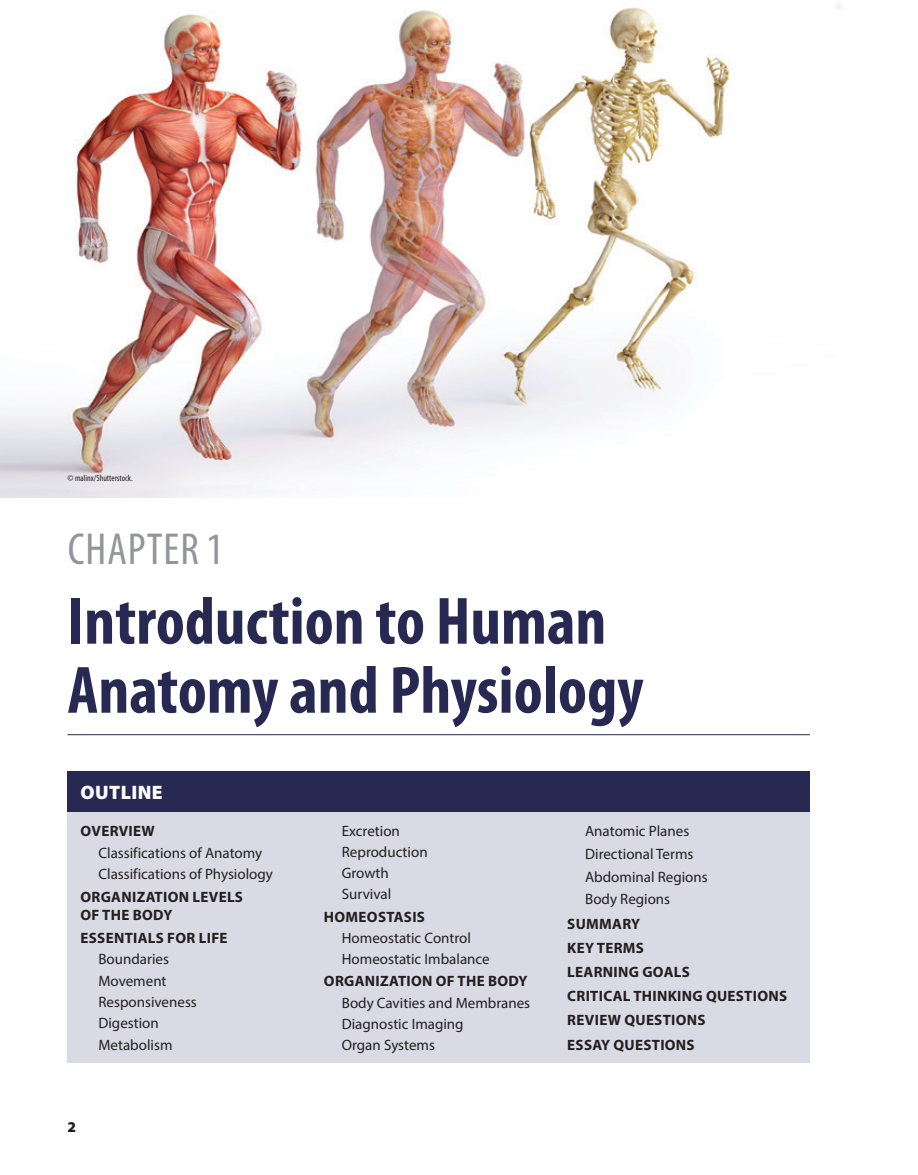
<style>
.page{position:relative;width:918px;height:1175px;background:#fff}
.page>*{position:absolute;margin:0;border:0;box-sizing:border-box;transform-origin:0 0}
.CO_CT{font:700 condensed 67.5px/69px "Myriad Pro";color:#272953}
.CO_CN{font:condensed 45px "Myriad Pro";letter-spacing:.02em;color:#939598}
.CO_H1{font:900 19.5px "Myriad Pro";letter-spacing:.02em;color:#fff}
.CH_TOC_H2{font:15px "Myriad Pro";color:#231f20}
.CH_TOC_H1{font:700 15px/18.3px "Myriad Pro";letter-spacing:.02em;color:#231f20}
.t1{font:900 15px "Myriad Pro";color:#231f20}
.Image_Credit{font:condensed 9px "Myriad Pro";color:#231f20}
</style>
<div class="page">
<img style="left:0;top:4px;width:841px;height:494px">
<hr style="left:68px;top:734px;width:742px;height:1px;background:#272953">
<div style="left:68px;top:771px;width:742px;height:41px;background:#272953"></div>
<div style="left:68px;top:812px;width:742px;height:250px;background:#dadae5"></div>
<p class="Image_Credit" style="left:68px;top:473px;width:66px">© malinx/Shutterstock.</p>
<p class="CO_CN" style="left:68px;top:522px;width:157px">CHAPTER 1</p>
<p class="CO_CT" style="left:68px;top:585px;width:578px">Introduction to Human<br>Anatomy and Physiology</p>
<p class="CO_H1" style="left:81px;top:779px;width:84px">OUTLINE</p>
<p class="CH_TOC_H1" style="left:81px;top:821px;width:76px">OVERVIEW</p>
<p class="CH_TOC_H2" style="left:98px;top:843px;width:165px">Classifications of Anatomy</p>
<p class="CH_TOC_H2" style="left:98px;top:864px;width:176px">Classifications of Physiology</p>
<p class="CH_TOC_H1" style="left:81px;top:887px;width:164px">ORGANIZATION LEVELS<br>OF THE BODY</p>
<p class="CH_TOC_H1" style="left:81px;top:928px;width:148px">ESSENTIALS FOR LIFE</p>
<p class="CH_TOC_H2" style="left:98px;top:950px;width:72px">Boundaries</p>
<p class="CH_TOC_H2" style="left:98px;top:971px;width:70px">Movement</p>
<p class="CH_TOC_H2" style="left:98px;top:992px;width:100px">Responsiveness</p>
<p class="CH_TOC_H2" style="left:98px;top:1014px;width:62px">Digestion</p>
<p class="CH_TOC_H2" style="left:98px;top:1035px;width:76px">Metabolism</p>
<p class="t1" style="left:68px;top:1117px;width:10px">2</p>
<p class="CH_TOC_H2" style="left:342px;top:822px;width:60px">Excretion</p>
<p class="CH_TOC_H2" style="left:342px;top:843px;width:87px">Reproduction</p>
<p class="CH_TOC_H2" style="left:342px;top:864px;width:48px">Growth</p>
<p class="CH_TOC_H2" style="left:342px;top:885px;width:51px">Survival</p>
<p class="CH_TOC_H1" style="left:324px;top:907px;width:103px">HOMEOSTASIS</p>
<p class="CH_TOC_H2" style="left:342px;top:928px;width:131px">Homeostatic Control</p>
<p class="CH_TOC_H2" style="left:342px;top:949px;width:149px">Homeostatic Imbalance</p>
<p class="CH_TOC_H1" style="left:324px;top:971px;width:205px">ORGANIZATION OF THE BODY</p>
<p class="CH_TOC_H2" style="left:342px;top:993px;width:190px">Body Cavities and Membranes</p>
<p class="CH_TOC_H2" style="left:342px;top:1014px;width:123px">Diagnostic Imaging</p>
<p class="CH_TOC_H2" style="left:342px;top:1035px;width:95px">Organ Systems</p>
<p class="CH_TOC_H2" style="left:585px;top:822px;width:106px">Anatomic Planes</p>
<p class="CH_TOC_H2" style="left:585px;top:844px;width:110px">Directional Terms</p>
<p class="CH_TOC_H2" style="left:585px;top:867px;width:124px">Abdominal Regions</p>
<p class="CH_TOC_H2" style="left:585px;top:890px;width:87px">Body Regions</p>
<p class="CH_TOC_H1" style="left:567px;top:914px;width:74px">SUMMARY</p>
<p class="CH_TOC_H1" style="left:567px;top:938px;width:78px">KEY TERMS</p>
<p class="CH_TOC_H1" style="left:567px;top:962px;width:124px">LEARNING GOALS</p>
<p class="CH_TOC_H1" style="left:567px;top:986px;width:221px">CRITICAL THINKING QUESTIONS</p>
<p class="CH_TOC_H1" style="left:567px;top:1010px;width:140px">REVIEW QUESTIONS</p>
<p class="CH_TOC_H1" style="left:567px;top:1034px;width:129px">ESSAY QUESTIONS</p>
</div>
